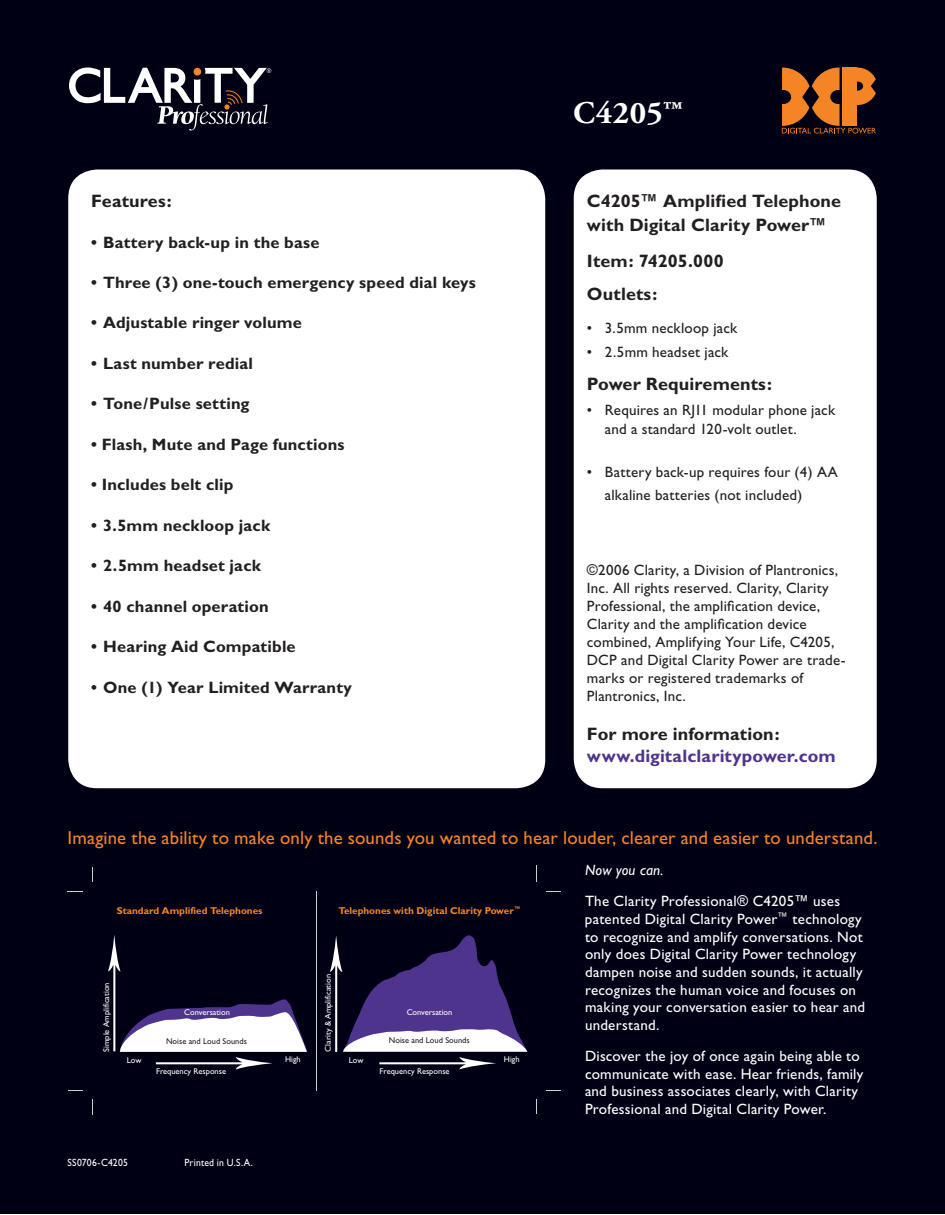
<style>
.page{position:relative;width:945px;height:1215px;background:#fff}
.page>*{position:absolute;margin:0;border:0;box-sizing:border-box;transform-origin:0 0}
.t1{font:700 31.5px "Adobe Garamond Pro";letter-spacing:.02em;color:#fff}
.t2{font:18.75px "Gill Sans";letter-spacing:.01em;color:#f58427}
.t3{font:700 18px/24px "Gill Sans";letter-spacing:.005em;color:#231f20}
.t4{font:700 18px "Gill Sans";letter-spacing:.01em;color:#4e348d}
.t5{font:700 16.5px "Gill Sans";letter-spacing:.01em;color:#231f20}
.t6{font:15px/17.7px "Gill Sans";letter-spacing:.015em;color:#fff}
.t7{font:15px/18px "Gill Sans";letter-spacing:.015em;color:#231f20}
.t8{font:italic 15px "Gill Sans";letter-spacing:.015em;color:#fff}
.t9{font:10.5px "Gill Sans";letter-spacing:.02em;color:#fff;scale:.92 1}
.t10{font:700 9.9px "Gill Sans";color:#f58427}
.t11{font:8.4px "Gill Sans";color:#fff}
.t12{font:8.4px "Gill Sans";color:#232122}
</style>
<div class="page">
<div style="left:1px;top:1px;width:944px;height:1213px;background:#000015"></div>
<div style="left:68px;top:170px;width:477px;height:618px;background:#fff"></div>
<div style="left:574px;top:170px;width:303px;height:618px;background:#fff"></div>
<svg style="left:69px;top:68px;width:202px;height:63px"></svg>
<svg style="left:330px;top:935px;width:197px;height:134px"></svg>
<svg style="left:108px;top:935px;width:199px;height:134px"></svg>
<svg style="left:536px;top:866px;width:1px;height:16px"></svg>
<svg style="left:547px;top:891px;width:14px;height:1px"></svg>
<svg style="left:547px;top:1090px;width:14px;height:1px"></svg>
<svg style="left:536px;top:1099px;width:1px;height:15px"></svg>
<svg style="left:68px;top:1090px;width:15px;height:1px"></svg>
<svg style="left:92px;top:1099px;width:1px;height:16px"></svg>
<svg style="left:67px;top:891px;width:16px;height:1px"></svg>
<svg style="left:92px;top:867px;width:1px;height:15px"></svg>
<hr style="left:316px;top:891px;width:1px;height:200px;background:#cbccce">
<svg style="left:782px;top:68px;width:94px;height:65px"></svg>
<div style="left:842px;top:68px;width:15px;height:58px;background:#f58427"></div>
<p class="t3" style="left:91px;top:189px;width:82px">Features:</p>
<p class="t5" style="left:91px;top:232px;width:230px">• Battery back-up in the base</p>
<p class="t5" style="left:91px;top:273px;width:386px">• Three (3) one-touch emergency speed dial keys</p>
<p class="t5" style="left:91px;top:313px;width:212px">• Adjustable ringer volume</p>
<p class="t5" style="left:91px;top:354px;width:163px">• Last number redial</p>
<p class="t5" style="left:91px;top:394px;width:160px">• Tone/Pulse setting</p>
<p class="t5" style="left:91px;top:435px;width:255px">• Flash, Mute and Page functions</p>
<p class="t5" style="left:91px;top:475px;width:144px">• Includes belt clip</p>
<p class="t5" style="left:91px;top:516px;width:181px">• 3.5mm neckloop jack</p>
<p class="t5" style="left:91px;top:556px;width:171px">• 2.5mm headset jack</p>
<p class="t5" style="left:91px;top:597px;width:179px">• 40 channel operation</p>
<p class="t5" style="left:91px;top:637px;width:206px">• Hearing Aid Compatible</p>
<p class="t5" style="left:91px;top:678px;width:262px">• One (1) Year Limited Warranty</p>
<h1 class="t1" style="left:573px;top:95px;width:111px">C4205™</h1>
<p class="t3" style="left:587px;top:188px;width:256px">C4205™ Amplified Telephone with Digital Clarity Power™</p>
<p class="t3" style="left:587px;top:244px;width:138px;line-height:33px">Item: 74205.000<br>Outlets:</p>
<p class="t7" style="left:587px;top:319px;width:152px">• 3.5mm neckloop jack</p>
<p class="t7" style="left:587px;top:343px;width:143px">• 2.5mm headset jack</p>
<p class="t3" style="left:587px;top:372px;width:187px">Power Requirements:</p>
<p class="t7" style="left:605px;top:401px;width:232px;line-height:18.8px;text-indent:-18px">• Requires an RJ11 modular phone jack and a standard 120-volt outlet.</p>
<p class="t7" style="left:605px;top:461px;width:234px;line-height:22.5px;text-indent:-18px">• Battery back-up requires four (4) AA alkaline batteries (not included)</p>
<p class="t7" style="left:587px;top:561px;width:260px">©2006 Clarity, a Division of Plantronics, Inc. All rights reserved. Clarity, Clarity Professional, the amplification device, Clarity and the amplification device combined, Amplifying Your Life, C4205, DCP and Digital Clarity Power are trade&shy;marks or registered trademarks of Plantronics, Inc.</p>
<p class="t3" style="left:587px;top:722px;width:194px">For more information:</p>
<p class="t4" style="left:587px;top:746px;width:250px">www.digitalclaritypower.com</p>
<p class="t2" style="left:68px;top:826px;width:812px">Imagine the ability to make only the sounds you wanted to hear louder, clearer and easier to understand.</p>
<p class="t10" style="left:117px;top:905px;width:147px">Standard Amplified Telephones</p>
<p class="t11" style="left:101px;top:1052px;width:71px;rotate:-90deg">Simple Amplification</p>
<p class="t11" style="left:184px;top:1008px;width:47px">Conversation</p>
<p class="t12" style="left:166px;top:1036px;width:82px">Noise and Loud Sounds</p>
<p class="t10" style="left:339px;top:905px;width:183px">Telephones with Digital Clarity Power<sup>™</sup></p>
<p class="t11" style="left:323px;top:1052px;width:79px;rotate:-90deg">Clarity &amp; Amplification</p>
<p class="t11" style="left:407px;top:1008px;width:47px">Conversation</p>
<p class="t12" style="left:389px;top:1035px;width:82px">Noise and Loud Sounds</p>
<p class="t11" style="left:127px;top:1056px;width:16px">Low</p>
<p class="t11" style="left:504px;top:1054px;width:17px">High</p>
<p class="t11" style="left:285px;top:1054px;width:17px">High</p>
<p class="t11" style="left:349px;top:1056px;width:16px">Low</p>
<p class="t11" style="left:156px;top:1066px;width:71px">Frequency Response</p>
<p class="t9" style="left:68px;top:1156px;width:67px">SS0706-C4205</p>
<p class="t9" style="left:184px;top:1156px;width:76px">Printed in U.S.A.</p>
<p class="t11" style="left:380px;top:1066px;width:71px">Frequency Response</p>
<p class="t8" style="left:585px;top:862px;width:80px">Now you can.</p>
<p class="t6" style="left:585px;top:893px;width:282px">The Clarity Professional® C4205™ uses patented Digital Clarity Power<sup>™</sup> technology to recognize and amplify conversations. Not only does Digital Clarity Power technology dampen noise and sudden sounds, it actually recognizes the human voice and focuses on making your conversation easier to hear and understand.</p>
<p class="t6" style="left:585px;top:1047px;width:280px">Discover the joy of once again being able to communicate with ease. Hear friends, family and business associates clearly, with Clarity Professional and Digital Clarity Power.</p>
</div>
